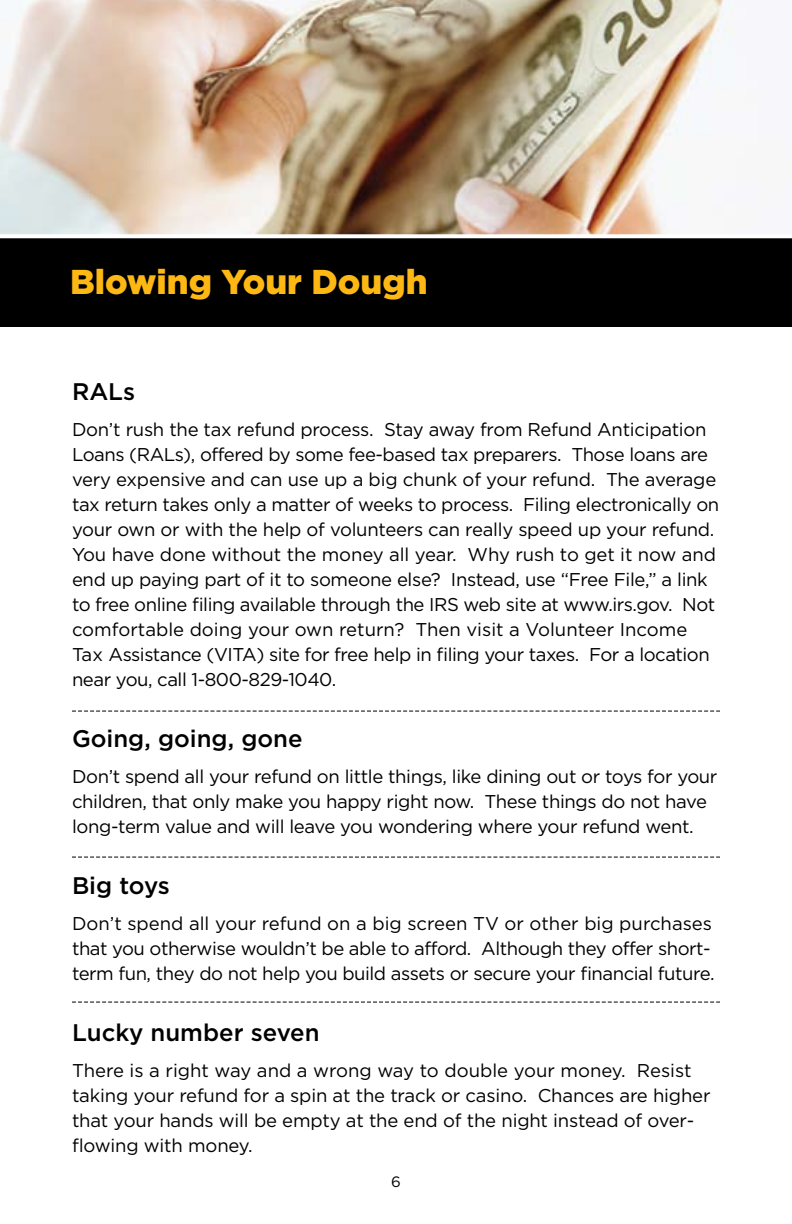
<style>
.page{position:relative;width:792px;height:1224px;background:#fff}
.page>*{position:absolute;margin:0;border:0;box-sizing:border-box;transform-origin:0 0}
.t1{font:900 34.4px "Gotham";color:#fdb813}
.t2{font:500 24px "Gotham";color:#000}
.t3{font:18.4px/25px "Gotham";letter-spacing:-.02em;color:#000}
.t4{font:15px "Gotham";color:#000}
</style>
<div class="page">
<img style="left:0;top:0;width:733px;height:234px">
<div style="left:0;top:237px;width:792px;height:90px;background:#000"></div>
<svg style="left:72px;top:1002px;width:648px;height:1px"></svg>
<svg style="left:72px;top:857px;width:648px;height:1px"></svg>
<svg style="left:72px;top:711px;width:648px;height:1px"></svg>
<hr style="left:0;top:234px;width:792px;height:4px;background:#fff">
<h1 class="t1" style="left:70px;top:261px;width:359px">Blowing Your Dough</h1>
<h2 class="t2" style="left:72px;top:378px;width:65px">RALs</h2>
<p class="t3" style="left:72px;top:417px;width:649px">Don’t rush the tax refund process. Stay away from Refund Anticipation Loans (RALs), offered by some fee-based tax preparers. Those loans are very expensive and can use up a big chunk of your refund. The average tax return takes only a matter of weeks to process. Filing electronically on your own or with the help of volunteers can really speed up your refund.<br>You have done without the money all year. Why rush to get it now and end up paying part of it to someone else? Instead, use “Free File,” a link to free online filing available through the IRS web site at www.irs.gov. Not comfortable doing your own return? Then visit a Volunteer Income Tax Assistance (VITA) site for free help in filing your taxes. For a location near you, call 1-800-829-1040.</p>
<h2 class="t2" style="left:72px;top:725px;width:232px">Going, going, gone</h2>
<p class="t3" style="left:72px;top:764px;width:647px">Don’t spend all your refund on little things, like dining out or toys for your children, that only make you happy right now. These things do not have long-term value and will leave you wondering where your refund went.</p>
<h2 class="t2" style="left:72px;top:872px;width:99px">Big toys</h2>
<p class="t3" style="left:72px;top:911px;width:644px">Don’t spend all your refund on a big screen TV or other big purchases that you otherwise wouldn’t be able to afford. Although they offer short&shy;term fun, they do not help you build assets or secure your financial future.</p>
<h2 class="t2" style="left:72px;top:1019px;width:249px">Lucky number seven</h2>
<p class="t3" style="left:72px;top:1057px;width:640px">There is a right way and a wrong way to double your money. Resist taking your refund for a spin at the track or casino. Chances are higher that your hands will be empty at the end of the night instead of over&shy;flowing with money.</p>
<p class="t4" style="left:391px;top:1173px;width:11px">6</p>
</div>
